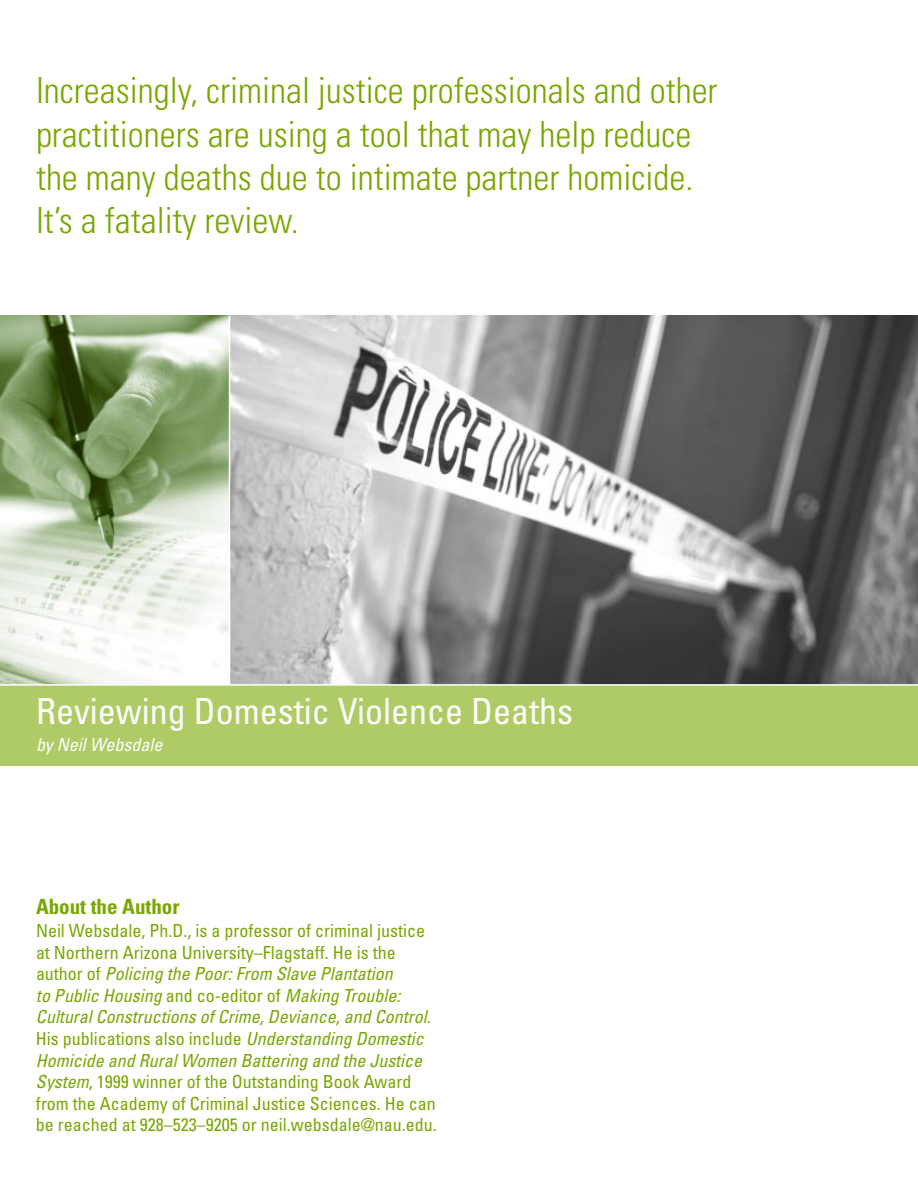
<style>
.page{position:relative;width:918px;height:1188px;background:#fff}
.page>*{position:absolute;margin:0;border:0;box-sizing:border-box;transform-origin:0 0}
.t1{font:300 condensed 36px/43.2px "Univers";color:#79a700}
.t2{font:condensed 36px "Univers";color:#fff}
.t3{font:700 condensed 21px "Univers";color:#79a700}
.t4{font:condensed 18px/21.6px "Univers";color:#79a700}
.t5{font:italic condensed 18px "Univers";color:#fff}
.s1{font-style:italic}
</style>
<div class="page">
<img style="left:0;top:316px;width:918px;height:368px">
<div style="left:0;top:685px;width:918px;height:81px;background:#afcb66"></div>
<hr style="left:229px;top:316px;width:1px;height:369px;background:#fff">
<hr style="left:0;top:684px;width:918px;height:2px;background:#fff">
<h1 class="t1" style="left:36px;top:73px;width:683px">Increasingly, criminal justice professionals and other practitioners are using a tool that may help reduce the many deaths due to intimate partner homicide.<br>It’s a fatality review.</h1>
<h1 class="t2" style="left:36px;top:698px;width:539px">Reviewing Domestic Violence Deaths</h1>
<p class="t5" style="left:36px;top:738px;width:128px">by Neil Websdale</p>
<p class="t3" style="left:36px;top:899px;width:145px">About the Author</p>
<p class="t4" style="left:36px;top:921px;width:402px">Neil Websdale, Ph.D., is a professor of criminal justice at Northern Arizona University–Flagstaff. He is the author of <span class="s1">Policing the Poor: From Slave Plantation<br>to Public Housing</span> and co-editor of <span class="s1">Making Trouble:<br>Cultural Constructions of Crime, Deviance, and Control</span>.<br>His publications also include <span class="s1">Understanding Domestic Homicide and Rural Women Battering and the Justice System</span>, 1999 winner of the Outstanding Book Award from the Academy of Criminal Justice Sciences. He can be reached at 928–523–9205 or neil.websdale@nau.edu.</p>
</div>
